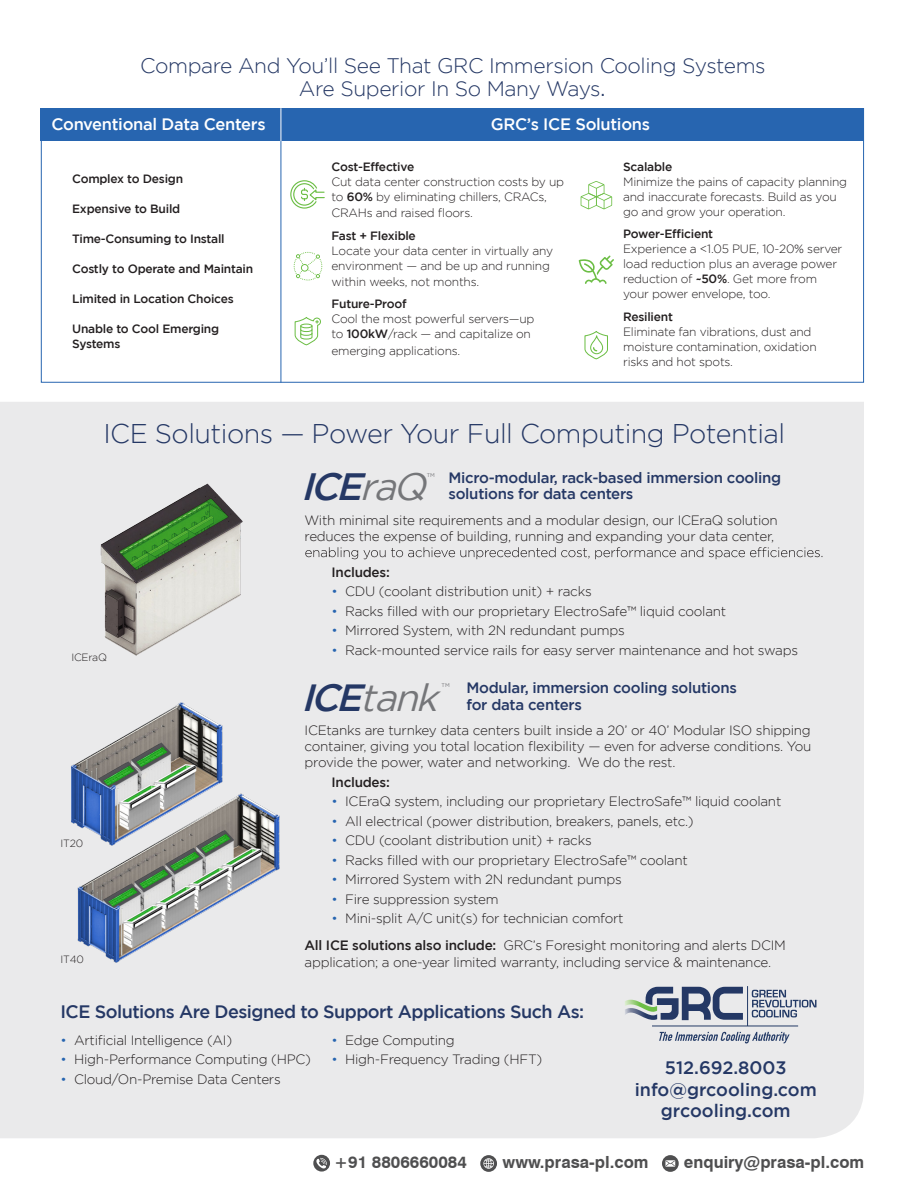
<style>
.page{position:relative;width:918px;height:1188px;background:#fff}
.page>*{position:absolute;margin:0;border:0;box-sizing:border-box;transform-origin:0 0}
.t1{font:italic 500 37.95px "Gotham";color:#253865}
.t2{font:italic 37.8px "Gotham";color:#757679}
.t3{font:300 27px "Gotham";letter-spacing:-.02em;color:#253865}
.t4{font:300 21px/22.5px "Gotham";letter-spacing:-.02em;color:#253865;text-align:center}
.t5{font:500 18px "Gotham";letter-spacing:-.03em;color:#253865}
.t6{font:500 18px/21.6px "Gotham";color:#253865;text-align:center}
.t7{font:700 16.8px "Swiss 721 BT";color:#4f4f50}
.t8{font:500 16.5px "Gotham";letter-spacing:-.02em;color:#fff}
.t9{font:500 15px/16.5px "Gotham";letter-spacing:-.02em;color:#253865}
.t10{font:300 13.5px/16.2px "Gotham";letter-spacing:-.02em;color:#231f20}
.t11{font:500 13.5px "Gotham";letter-spacing:-.02em;color:#231f20}
.t12{font:300 12px/15px "Gotham";letter-spacing:-.02em;color:#231f20}
.t13{font:500 12px/15px "Gotham";letter-spacing:-.02em;color:#231f20}
.t14{font:300 10.5px "Gotham";letter-spacing:-.02em;color:#231f20}
.t15{font:5.4px "Gotham";color:#757679}
.s1{font-size:27px}
.s2{font-weight:500}
.s3{color:#2765b0}
.s4{font-weight:400;color:#757679}
.s5{font-weight:500;color:#253865}
</style>
<div class="page">
<div style="left:41px;top:108px;width:823px;height:275px;background:#fff;border:1px solid #2765b0"></div>
<div style="left:0;top:402px;width:864px;height:736px;background:#eaeaeb"></div>
<svg style="left:305px;top:547px;width:517px;height:12px;background:#cececf"></svg>
<svg style="left:625px;top:987px;width:118px;height:33px;background:#8c97a8"></svg>
<svg style="left:752px;top:990px;width:64px;height:27px;background:#adb4c2"></svg>
<hr style="left:652px;top:1026px;width:146px;height:1px;background:#233a66">
<hr style="left:747px;top:986px;width:1px;height:40px;background:#233a66">
<svg style="left:659px;top:1032px;width:131px;height:11px"></svg>
<img style="left:67px;top:695px;width:168px;height:153px">
<img style="left:75px;top:773px;width:215px;height:192px">
<img style="left:81px;top:480px;width:178px;height:177px">
<svg style="left:290px;top:180px;width:35px;height:29px"></svg>
<svg style="left:581px;top:181px;width:31px;height:28px"></svg>
<svg style="left:584px;top:331px;width:24px;height:29px"></svg>
<svg style="left:294px;top:317px;width:27px;height:29px"></svg>
<svg style="left:294px;top:252px;width:28px;height:29px"></svg>
<svg style="left:579px;top:256px;width:35px;height:28px"></svg>
<hr style="left:281px;top:108px;width:1px;height:275px;background:#2765b0">
<div style="left:41px;top:108px;width:823px;height:33px;background:#2765b0"></div>
<hr style="left:281px;top:108px;width:1px;height:33px;background:#fff">
<svg style="left:662px;top:1155px;width:17px;height:17px"></svg>
<svg style="left:480px;top:1155px;width:17px;height:17px"></svg>
<svg style="left:313px;top:1155px;width:17px;height:17px"></svg>
<h3 class="t4" style="left:140px;top:54px;width:627px">Compare And You’ll See That GRC Immersion Cooling Systems<br>Are Superior In So Many Ways<span class="s1">.</span></h3>
<p class="t8" style="left:52px;top:114px;width:216px">Conventional Data Centers</p>
<p class="t8" style="left:491px;top:114px;width:161px">GRC’s ICE Solutions</p>
<p class="t13" style="left:72px;top:171px;width:112px">Complex to Design</p>
<p class="t13" style="left:72px;top:201px;width:110px">Expensive to Build</p>
<p class="t13" style="left:72px;top:231px;width:154px">Time-Consuming to Install</p>
<p class="t13" style="left:72px;top:261px;width:183px">Costly to Operate and Maintain</p>
<p class="t13" style="left:72px;top:291px;width:163px">Limited in Location Choices</p>
<p class="t13" style="left:72px;top:321px;width:148px">Unable to Cool Emerging<br>Systems</p>
<p class="t13" style="left:332px;top:159px;width:84px">Cost-Effective</p>
<p class="t12" style="left:332px;top:174px;width:234px">Cut data center construction costs by up to <span class="s2">60%</span> by eliminating chillers, CRACs,</p>
<p class="t12" style="left:332px;top:205px;width:143px">CRAHs and raised floors.</p>
<p class="t13" style="left:332px;top:228px;width:86px">Fast + Flexible</p>
<p class="t12" style="left:332px;top:243px;width:223px">Locate your data center in virtually any environment — and be up and running</p>
<p class="t12" style="left:332px;top:274px;width:149px">within weeks, not months.</p>
<p class="t13" style="left:332px;top:296px;width:77px">Future-Proof</p>
<p class="t12" style="left:332px;top:311px;width:205px">Cool the most powerful servers—up to <span class="s2">100kW</span>/rack — and capitalize on</p>
<p class="t12" style="left:332px;top:343px;width:130px">emerging applications.</p>
<p class="t13" style="left:623px;top:159px;width:51px">Scalable</p>
<p class="t12" style="left:623px;top:174px;width:226px">Minimize the pains of capacity planning and inaccurate forecasts. Build as you go and grow your operation.</p>
<p class="t13" style="left:623px;top:226px;width:92px">Power-Efficient</p>
<p class="t12" style="left:623px;top:242px;width:221px">Experience a &lt;1.05 PUE, 10-20% server load reduction plus an average power reduction of <span class="s2">~50%</span>. Get more from your power envelope, too.</p>
<p class="t13" style="left:623px;top:309px;width:51px">Resilient</p>
<p class="t12" style="left:623px;top:324px;width:195px">Eliminate fan vibrations, dust and moisture contamination, oxidation risks and hot spots.</p>
<h3 class="t3" style="left:103px;top:419px;width:683px">ICE Solutions — Power Your Full Computing Potential</h3>
<p class="t9" style="left:449px;top:469px;width:334px">Micro-modular, rack-based immersion cooling solutions for data centers</p>
<p class="t10" style="left:305px;top:512px;width:475px">With minimal site requirements and a modular design, our ICEraQ solution reduces the expense of building, running and expanding your data center,</p>
<p class="t11" style="left:332px;top:564px;width:60px">Includes:</p>
<p class="t10" style="left:332px;top:583px;width:262px"><span class="s3">•</span> CDU (coolant distribution unit) + racks</p>
<p class="t10" style="left:332px;top:603px;width:396px"><span class="s3">•</span> Racks filled with our proprietary ElectroSafe™ liquid coolant</p>
<p class="t10" style="left:332px;top:622px;width:295px"><span class="s3">•</span> Mirrored System, with 2N redundant pumps</p>
<p class="t10" style="left:332px;top:642px;width:468px"><span class="s3">•</span> Rack-mounted service rails for easy server maintenance and hot swaps</p>
<p class="t15" style="left:427px;top:472px;width:10px">TM</p>
<h1 class="t1" style="left:301px;top:465px;width:137px">ICE<span class="s4">raQ</span></h1>
<p class="t14" style="left:71px;top:651px;width:37px">ICEraQ</p>
<p class="t14" style="left:60px;top:838px;width:24px">IT20</p>
<p class="t14" style="left:60px;top:954px;width:25px">IT40</p>
<p class="t9" style="left:467px;top:679px;width:272px">Modular, immersion cooling solutions for data centers</p>
<p class="t10" style="left:305px;top:722px;width:508px;text-align:justify">ICEtanks are turnkey data centers built inside a 20’ or 40’ Modular ISO shipping container, giving you total location flexibility — even for adverse conditions. You provide the power, water and networking. We do the rest.</p>
<p class="t11" style="left:332px;top:774px;width:60px">Includes:</p>
<p class="t10" style="left:332px;top:793px;width:451px"><span class="s3">•</span> ICEraQ system, including our proprietary ElectroSafe™ liquid coolant</p>
<p class="t10" style="left:332px;top:813px;width:364px"><span class="s3">•</span> All electrical (power distribution, breakers, panels, etc.)</p>
<p class="t10" style="left:332px;top:832px;width:262px"><span class="s3">•</span> CDU (coolant distribution unit) + racks</p>
<p class="t10" style="left:332px;top:852px;width:358px"><span class="s3">•</span> Racks filled with our proprietary ElectroSafe™ coolant</p>
<p class="t10" style="left:332px;top:871px;width:292px"><span class="s3">•</span> Mirrored System with 2N redundant pumps</p>
<p class="t10" style="left:332px;top:891px;width:169px"><span class="s3">•</span> Fire suppression system</p>
<p class="t10" style="left:305px;top:905px;width:483px;line-height:27px;text-indent:27px"><span class="s3">•</span> Mini-split A/C unit(s) for technician comfort<br><span class="s2">All ICE solutions also include:</span> GRC’s Foresight monitoring and alerts DCIM</p>
<p class="t10" style="left:305px;top:954px;width:468px">application; a one-year limited warranty, including service &amp; maintenance.</p>
<h2 class="t2" style="left:301px;top:676px;width:148px"><span class="s5">ICE</span>tank</h2>
<p class="t15" style="left:442px;top:682px;width:10px">TM</p>
<h3 class="t5" style="left:60px;top:1001px;width:525px">ICE Solutions Are Designed to Support Applications Such As:</h3>
<p class="t10" style="left:60px;top:1032px;width:173px"><span class="s3">•</span> Artificial Intelligence (AI)</p>
<p class="t10" style="left:60px;top:1051px;width:252px"><span class="s3">•</span> High-Performance Computing (HPC)</p>
<p class="t10" style="left:60px;top:1071px;width:222px"><span class="s3">•</span> Cloud/On-Premise Data Centers</p>
<p class="t10" style="left:332px;top:1032px;width:125px"><span class="s3">•</span> Edge Computing</p>
<p class="t10" style="left:332px;top:1051px;width:212px"><span class="s3">•</span> High-Frequency Trading (HFT)</p>
<h3 class="t6" style="left:635px;top:1057px;width:184px">512.692.8003 info@grcooling.com grcooling.com</h3>
<p class="t7" style="left:334px;top:1152px;width:134px">+91 8806660084</p>
<p class="t7" style="left:503px;top:1151px;width:147px">www.prasa-pl.com</p>
<p class="t7" style="left:684px;top:1151px;width:182px">enquiry@prasa-pl.com</p>
</div>
